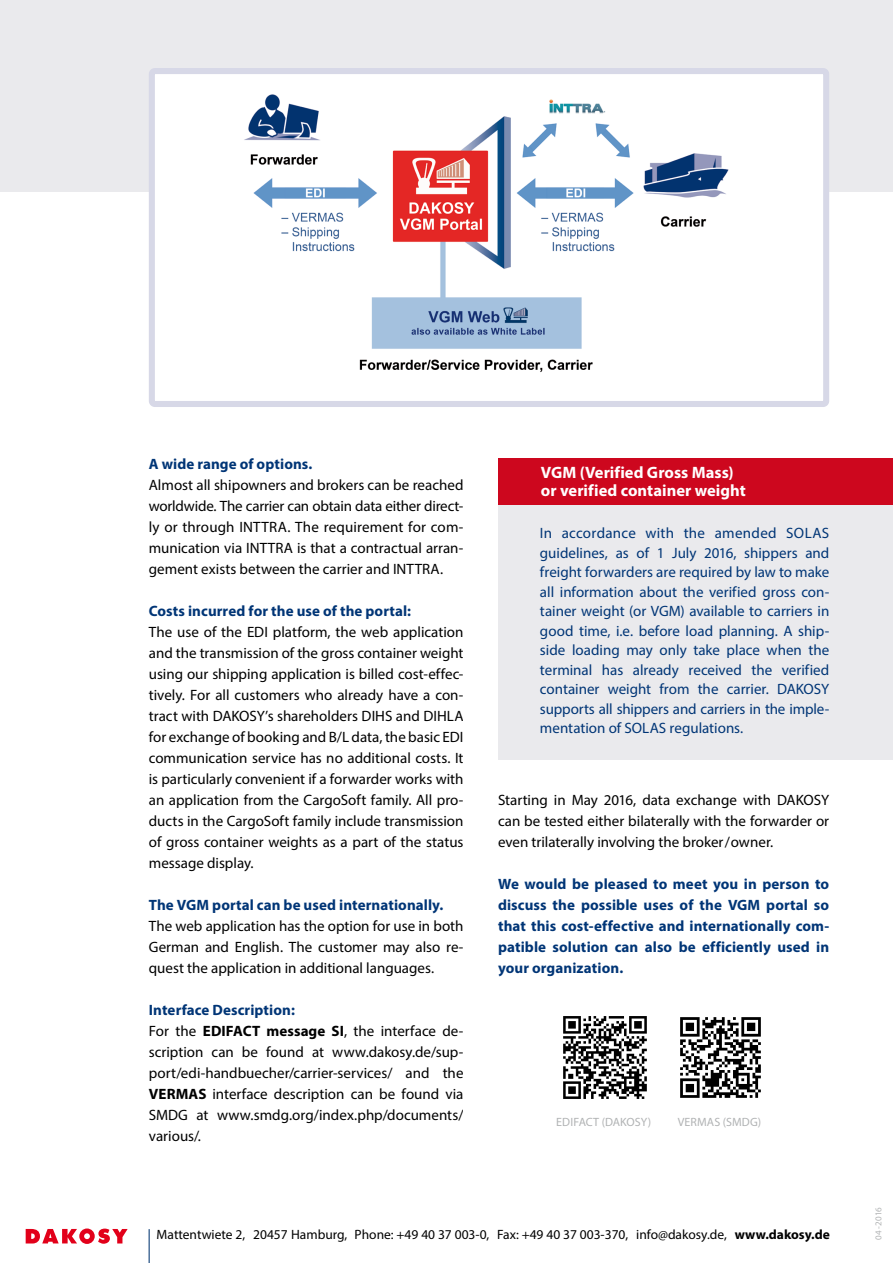
<style>
.page{position:relative;width:893px;height:1263px;background:#fff}
.page>*{position:absolute;margin:0;border:0;box-sizing:border-box;transform-origin:0 0}
.t1{font:700 16.5px/18px "Myriad Pro";color:#fff}
.t2{font:15px/21px "Myriad Pro";color:#000;text-align:justify}
.t3{font:15px/19.5px "Myriad Pro";letter-spacing:-.005em;color:#003576;text-align:justify}
.t4{font:700 15px/21px "Myriad Pro";letter-spacing:.005em;color:#003576;text-align:justify}
.t5{font:13.5px "Myriad Pro";color:#000}
.t6{font:12px "Myriad Pro";letter-spacing:.01em;color:#b1b3b4}
.t7{font:9px "Myriad Pro";letter-spacing:.035em;color:#b1b3b4}
.s1{font-weight:700}
</style>
<div class="page">
<div style="left:0;top:0;width:893px;height:192px;background:#eaeaed"></div>
<div style="left:152px;top:71px;width:674px;height:333px;background:#fff;border-radius:3px"></div>
<img style="left:244px;top:94px;width:485px;height:278px">
<div style="left:149px;top:68px;width:680px;height:339px;border:6px solid #d7d8e7;border-radius:3px"></div>
<img style="left:563px;top:1016px;width:84px;height:83px">
<img style="left:680px;top:1017px;width:81px;height:81px">
<div style="left:498px;top:458px;width:395px;height:48px;background:#cd071e"></div>
<div style="left:498px;top:506px;width:395px;height:254px;background:#eaeaed"></div>
<hr style="left:149px;top:1229px;width:1px;height:34px;background:#003571">
<svg style="left:26px;top:1228px;width:102px;height:16px"></svg>
<p class="t4" style="left:149px;top:453px;width:165px">A wide range of options.</p>
<p class="t2" style="left:149px;top:474px;width:316px">Almost all shipowners and brokers can be reached worldwide. The carrier can obtain data either direct&shy;ly or through INTTRA. The requirement for com&shy;munication via INTTRA is that a contractual arran&shy;gement exists between the carrier and INTTRA.</p>
<p class="t4" style="left:149px;top:600px;width:264px">Costs incurred for the use of the portal:</p>
<p class="t2" style="left:149px;top:621px;width:316px">The use of the EDI platform, the web application and the transmission of the gross container weight using our shipping application is billed cost-effec&shy;tively. For all customers who already have a con&shy;tract with DAKOSY’s shareholders DIHS and DIHLA for exchange of booking and B/L data, the basic EDI communication service has no additional costs. It is particularly convenient if a forwarder works with an application from the CargoSoft family. All pro&shy;ducts in the CargoSoft family include transmission of gross container weights as a part of the status message display.</p>
<p class="t4" style="left:149px;top:894px;width:296px">The VGM portal can be used internationally.</p>
<p class="t2" style="left:149px;top:915px;width:316px">The web application has the option for use in both German and English. The customer may also re&shy;quest the application in additional languages.</p>
<p class="t4" style="left:149px;top:999px;width:148px">Interface Description:</p>
<p class="t2" style="left:149px;top:1020px;width:316px">For the <span class="s1">EDIFACT message SI</span>, the interface de&shy;scription can be found at www.dakosy.de/sup&shy;port/edi-handbuecher/carrier-services/ and the <span class="s1">VERMAS</span> interface description can be found via SMDG at www.smdg.org/index.php/documents/ various/.</p>
<p class="t1" style="left:541px;top:462px;width:206px">VGM (Verified Gross Mass) or verified container weight</p>
<p class="t3" style="left:540px;top:523px;width:291px">In accordance with the amended SOLAS guidelines, as of 1 July 2016, shippers and freight forwarders are required by law to make all information about the verified gross con&shy;tainer weight (or VGM) available to carriers in good time, i.e. before load planning. A ship&shy;side loading may only take place when the terminal has already received the verified container weight from the carrier. DAKOSY supports all shippers and carriers in the imple&shy;mentation of SOLAS regulations.</p>
<p class="t2" style="left:498px;top:789px;width:333px">Starting in May 2016, data exchange with DAKOSY can be tested either bilaterally with the forwarder or even trilaterally involving the broker / owner.</p>
<p class="t4" style="left:498px;top:873px;width:333px">We would be pleased to meet you in person to discuss the possible uses of the VGM portal so that this cost-effective and internationally com&shy;patible solution can also be efficiently used in your organization.</p>
<p class="t6" style="left:556px;top:1114px;width:96px">EDIFACT (DAKOSY)</p>
<p class="t6" style="left:678px;top:1114px;width:85px">VERMAS (SMDG)</p>
<p class="t5" style="left:157px;top:1226px;width:675px">Mattentwiete 2, 20457 Hamburg, Phone: +49 40 37 003-0, Fax: +49 40 37 003-370, info@dakosy.de, <span class="s1">www.dakosy.de</span></p>
<p class="t7" style="left:873px;top:1240px;width:34px;rotate:-90deg">04-2016</p>
</div>
